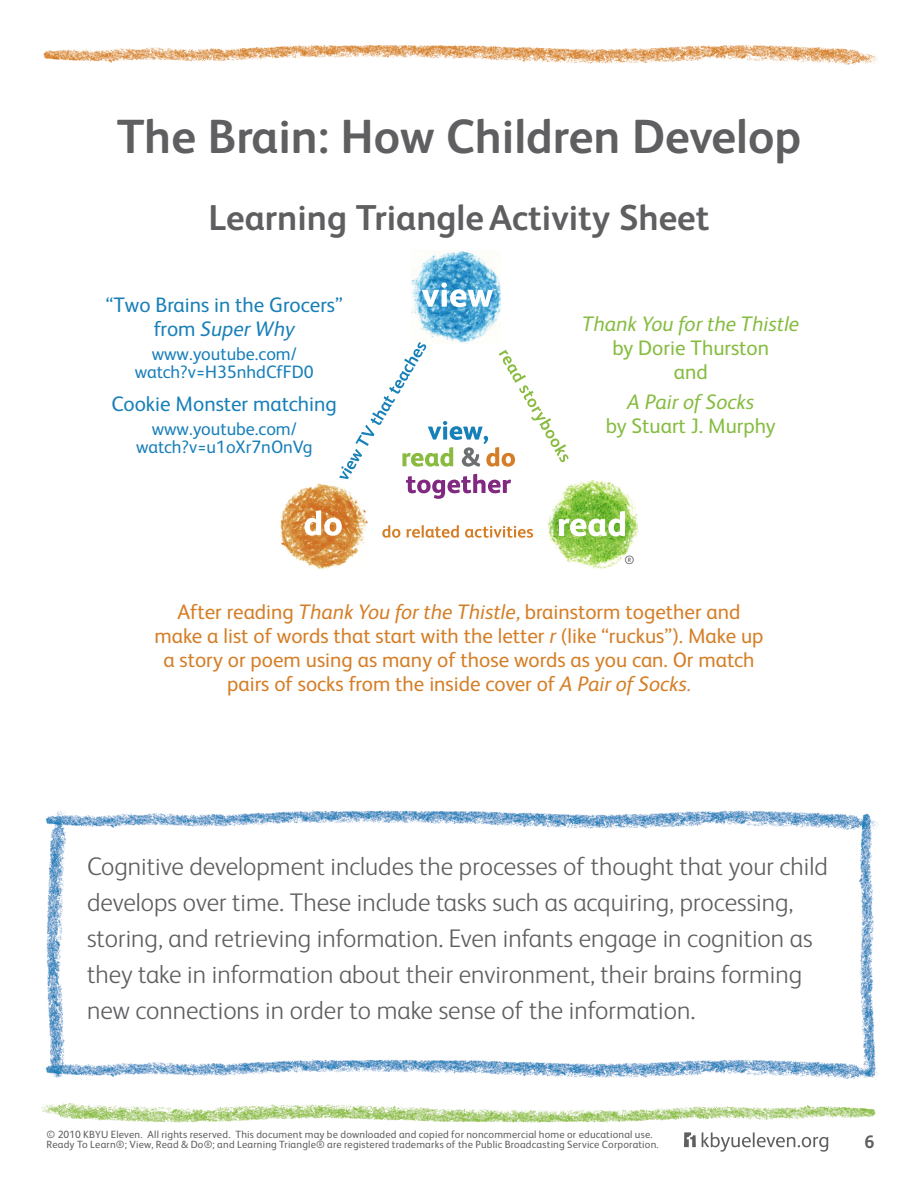
<style>
.page{position:relative;width:918px;height:1188px;background:#fff}
.page>*{position:absolute;margin:0;border:0;box-sizing:border-box;transform-origin:0 0}
.t1{font:700 48px "FS Albert";color:#5f5f62}
.t2{font:700 36px "FS Albert";color:#5f5f62}
.t3{font:300 25.5px/36px "FS Albert";color:#5f5f62}
.t4{font:21px/24px "FS Albert";color:#d57e27;text-align:center}
.t5{font:21px/24px "FS Albert";color:#1980b9;text-align:center}
.t6{font:italic 21px/24px "FS Albert";color:#85bc40;text-align:center}
.t7{font:21px/24px "FS Albert";color:#85bc40;text-align:center}
.t8{font:18px/18px "FS Albert";color:#1980b9;text-align:center}
.t9{font:700 18px "FS Albert";color:#5f5f62}
.Additional_Text_styl{font:12px "FS Albert";color:#5f5f62}
.t10{font:10.5px/9.8px "FS Albert";letter-spacing:.015em;color:#5f5f62}
.s1{font-style:italic}
.s2{font-style:normal}
</style>
<div class="page">
<img style="left:412px;top:250px;width:89px;height:92px">
<img style="left:279px;top:483px;width:89px;height:86px">
<img style="left:547px;top:479px;width:92px;height:90px">
<svg style="left:559px;top:511px;width:66px;height:25px"></svg>
<svg style="left:382px;top:525px;width:18px;height:13px"></svg>
<svg style="left:407px;top:525px;width:52px;height:13px"></svg>
<svg style="left:465px;top:526px;width:68px;height:12px"></svg>
<svg style="left:339px;top:342px;width:230px;height:157px"></svg>
<svg style="left:422px;top:282px;width:71px;height:25px"></svg>
<svg style="left:304px;top:510px;width:38px;height:26px"></svg>
<img style="left:45px;top:810px;width:833px;height:269px">
<img style="left:43px;top:44px;width:835px;height:21px">
<img style="left:41px;top:1103px;width:835px;height:40px">
<svg style="left:684px;top:1132px;width:12px;height:15px"></svg>
<svg style="left:702px;top:1132px;width:126px;height:20px"></svg>
<p class="t1" style="left:117px;top:104px;width:686px">The Brain: How Children Develop</p>
<p class="t2" style="left:208px;top:194px;width:503px">Learning TriangleActivity Sheet</p>
<p class="t5" style="left:106px;top:291px;width:239px">“Two Brains in the Grocers” from <span class="s1">Super Why</span></p>
<p class="t8" style="left:135px;top:343px;width:181px">www.youtube.com/ watch?v=H35nhdCfFD0</p>
<p class="t5" style="left:112px;top:390px;width:227px">Cookie Monster matching</p>
<p class="t8" style="left:136px;top:418px;width:178px">www.youtube.com/ watch?v=u1oXr7nOnVg</p>
<p class="t6" style="left:582px;top:311px;width:219px">Thank You for the Thistle <span class="s2">by Dorie Thurston<br>and</span></p>
<p class="t7" style="left:606px;top:388px;width:172px"><span class="s1">A Pair of Socks<br></span>by Stuart J. Murphy</p>
<p class="Additional_Text_styl" style="left:625px;top:552px;width:11px">®</p>
<p class="t4" style="left:154px;top:599px;width:611px">After reading <span class="s1">Thank You for the Thistle,</span> brainstorm together and make a list of words that start with the letter <span class="s1">r</span> (like “ruckus”). Make up a story or poem using as many of those words as you can. Or match pairs of socks from the inside cover of <span class="s1">A Pair of Socks.</span></p>
<p class="t3" style="left:87px;top:847px;width:742px">Cognitive development includes the processes of thought that your child develops over time. These include tasks such as acquiring, processing, storing, and retrieving information. Even infants engage in cognition as they take in information about their environment, their brains forming new connections in order to make sense of the information.</p>
<p class="t10" style="left:47px;top:1129px;width:614px">© 2010 KBYU Eleven. All rights reserved. This document may be downloaded and copied for noncommercial home or educational use.<br>Ready To Learn®; View, Read &amp; Do®; and Learning Triangle® are registered trademarks of the Public Broadcasting Service Corporation.</p>
<p class="t9" style="left:864px;top:1129px;width:12px">6</p>
</div>
